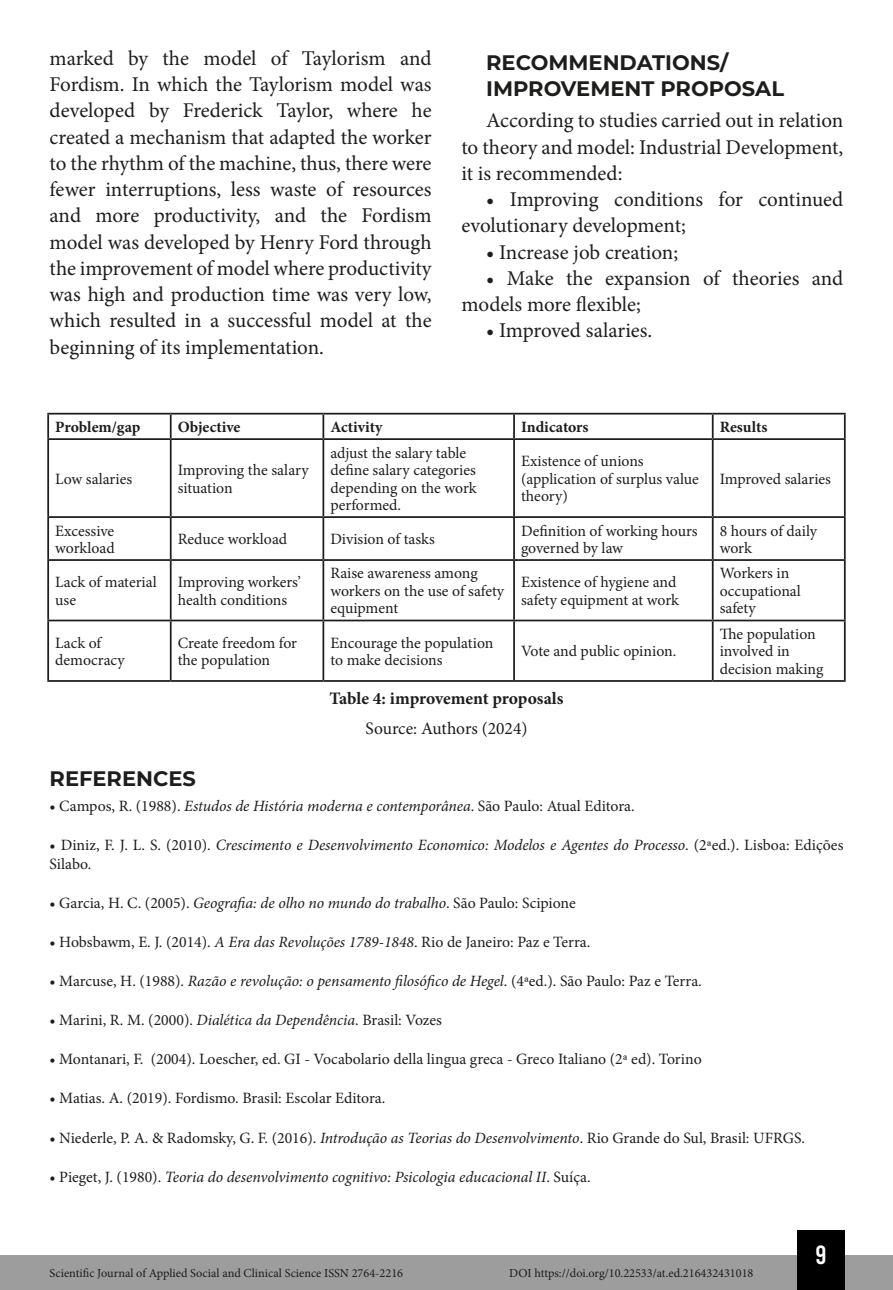
<style>
.page{position:relative;width:893px;height:1290px;background:#fff}
.page>*{position:absolute;margin:0;border:0;box-sizing:border-box;transform-origin:0 0}
.t1{font:26.25px "Bebas Kai";color:#fff}
.t2{font:21px/26.2px "Minion Pro";letter-spacing:-.005em;color:#1d1d1b;text-align:justify}
.t3{font:700 21px/26.2px "Montserrat";color:#1d1d1b}
.t4{font:700 17.5px "Minion Pro";letter-spacing:-.005em;color:#1d1d1b}
.t5{font:17.5px "Minion Pro";color:#1d1d1b}
.t6{font:15.75px/17.5px "Minion Pro";color:#1d1d1b}
.t7{font:italic 15.75px/19.2px "Minion Pro";letter-spacing:-.005em;color:#1d1d1b}
.t8{font:700 15.75px "Minion Pro";letter-spacing:-.005em;color:#1d1d1b}
.t9{font:12.25px "Minion Pro";color:#1d1d1b}
.s1{font-style:italic}
.s2{font-style:normal}
</style>
<div class="page">
<div style="left:0;top:1255px;width:893px;height:35px;background:#9d9d9d"></div>
<div style="left:797px;top:1230px;width:48px;height:60px;background:#000"></div>
<hr style="left:47px;top:413px;width:124px;height:1px;background:#1d1d1b">
<hr style="left:47px;top:414px;width:2px;height:24px;background:#1d1d1b">
<hr style="left:171px;top:413px;width:152px;height:1px;background:#1d1d1b">
<hr style="left:170px;top:414px;width:2px;height:24px;background:#1d1d1b">
<hr style="left:323px;top:413px;width:191px;height:1px;background:#1d1d1b">
<hr style="left:322px;top:414px;width:2px;height:24px;background:#1d1d1b">
<hr style="left:514px;top:413px;width:199px;height:1px;background:#1d1d1b">
<hr style="left:513px;top:414px;width:2px;height:24px;background:#1d1d1b">
<hr style="left:713px;top:413px;width:133px;height:1px;background:#1d1d1b">
<hr style="left:712px;top:414px;width:2px;height:24px;background:#1d1d1b">
<hr style="left:844px;top:414px;width:2px;height:24px;background:#1d1d1b">
<hr style="left:47px;top:438px;width:124px;height:2px;background:#1d1d1b">
<hr style="left:47px;top:440px;width:2px;height:76px;background:#1d1d1b">
<hr style="left:171px;top:438px;width:152px;height:2px;background:#1d1d1b">
<hr style="left:170px;top:440px;width:2px;height:76px;background:#1d1d1b">
<hr style="left:323px;top:438px;width:191px;height:2px;background:#1d1d1b">
<hr style="left:322px;top:440px;width:2px;height:76px;background:#1d1d1b">
<hr style="left:514px;top:438px;width:199px;height:2px;background:#1d1d1b">
<hr style="left:513px;top:440px;width:2px;height:76px;background:#1d1d1b">
<hr style="left:713px;top:438px;width:133px;height:2px;background:#1d1d1b">
<hr style="left:712px;top:440px;width:2px;height:76px;background:#1d1d1b">
<hr style="left:844px;top:440px;width:2px;height:76px;background:#1d1d1b">
<hr style="left:47px;top:516px;width:124px;height:2px;background:#1d1d1b">
<hr style="left:47px;top:518px;width:2px;height:41px;background:#1d1d1b">
<hr style="left:171px;top:516px;width:152px;height:2px;background:#1d1d1b">
<hr style="left:170px;top:518px;width:2px;height:41px;background:#1d1d1b">
<hr style="left:323px;top:516px;width:191px;height:2px;background:#1d1d1b">
<hr style="left:322px;top:518px;width:2px;height:41px;background:#1d1d1b">
<hr style="left:514px;top:516px;width:199px;height:2px;background:#1d1d1b">
<hr style="left:513px;top:518px;width:2px;height:41px;background:#1d1d1b">
<hr style="left:713px;top:516px;width:133px;height:2px;background:#1d1d1b">
<hr style="left:712px;top:518px;width:2px;height:41px;background:#1d1d1b">
<hr style="left:844px;top:518px;width:2px;height:41px;background:#1d1d1b">
<hr style="left:47px;top:559px;width:124px;height:2px;background:#1d1d1b">
<hr style="left:47px;top:561px;width:2px;height:59px;background:#1d1d1b">
<hr style="left:171px;top:559px;width:152px;height:2px;background:#1d1d1b">
<hr style="left:170px;top:561px;width:2px;height:59px;background:#1d1d1b">
<hr style="left:323px;top:559px;width:191px;height:2px;background:#1d1d1b">
<hr style="left:322px;top:561px;width:2px;height:59px;background:#1d1d1b">
<hr style="left:514px;top:559px;width:199px;height:2px;background:#1d1d1b">
<hr style="left:513px;top:561px;width:2px;height:59px;background:#1d1d1b">
<hr style="left:713px;top:559px;width:133px;height:2px;background:#1d1d1b">
<hr style="left:712px;top:561px;width:2px;height:59px;background:#1d1d1b">
<hr style="left:844px;top:561px;width:2px;height:59px;background:#1d1d1b">
<hr style="left:47px;top:620px;width:124px;height:1px;background:#1d1d1b">
<hr style="left:47px;top:621px;width:2px;height:59px;background:#1d1d1b">
<hr style="left:171px;top:620px;width:152px;height:1px;background:#1d1d1b">
<hr style="left:170px;top:621px;width:2px;height:59px;background:#1d1d1b">
<hr style="left:323px;top:620px;width:191px;height:1px;background:#1d1d1b">
<hr style="left:322px;top:621px;width:2px;height:59px;background:#1d1d1b">
<hr style="left:514px;top:620px;width:199px;height:1px;background:#1d1d1b">
<hr style="left:513px;top:621px;width:2px;height:59px;background:#1d1d1b">
<hr style="left:713px;top:620px;width:133px;height:1px;background:#1d1d1b">
<hr style="left:712px;top:621px;width:2px;height:59px;background:#1d1d1b">
<hr style="left:844px;top:621px;width:2px;height:59px;background:#1d1d1b">
<hr style="left:47px;top:680px;width:124px;height:2px;background:#1d1d1b">
<hr style="left:171px;top:680px;width:152px;height:2px;background:#1d1d1b">
<hr style="left:323px;top:680px;width:191px;height:2px;background:#1d1d1b">
<hr style="left:514px;top:680px;width:199px;height:2px;background:#1d1d1b">
<hr style="left:713px;top:680px;width:133px;height:2px;background:#1d1d1b">
<p class="t2" style="left:50px;top:45px;width:384px">marked by the model of Taylorism and Fordism. In which the Taylorism model was developed by Frederick Taylor, where he created a mechanism that adapted the worker to the rhythm of the machine, thus, there were fewer interruptions, less waste of resources and more productivity, and the Fordism model was developed by Henry Ford through the improvement of model where productivity was high and production time was very low, which resulted in a successful model at the beginning of its implementation.</p>
<h2 class="t3" style="left:486px;top:48px;width:299px">RECOMMENDATIONS/<br>IMPROVEMENT PROPOSAL</h2>
<h2 class="t2" style="left:461px;top:108px;width:384px;text-indent:25px">According to studies carried out in relation to theory and model: Industrial Development, it is recommended:</h2>
<h2 class="t2" style="left:461px;top:186px;width:383px;text-indent:25px">• Improving conditions for continued evolutionary development;</h2>
<h2 class="t2" style="left:486px;top:239px;width:194px">• Increase job creation;</h2>
<h2 class="t2" style="left:461px;top:265px;width:383px;text-indent:25px">• Make the expansion of theories and models more flexible;</h2>
<h2 class="t2" style="left:486px;top:318px;width:168px">• Improved salaries.</h2>
<p class="t8" style="left:55px;top:416px;width:87px">Problem/gap</p>
<p class="t8" style="left:178px;top:416px;width:64px">Objective</p>
<p class="t8" style="left:330px;top:416px;width:54px">Activity</p>
<p class="t8" style="left:521px;top:416px;width:69px">Indicators</p>
<p class="t8" style="left:720px;top:416px;width:49px">Results</p>
<p class="t6" style="left:55px;top:470px;width:79px">Low salaries</p>
<p class="t6" style="left:178px;top:461px;width:132px">Improving the salary situation</p>
<p class="t6" style="left:330px;top:444px;width:148px">adjust the salary table define salary categories depending on the work performed.</p>
<p class="t6" style="left:521px;top:453px;width:179px">Existence of unions (application of surplus value theory)</p>
<p class="t6" style="left:720px;top:470px;width:113px">Improved salaries</p>
<p class="t6" style="left:55px;top:522px;width:61px">Excessive workload</p>
<p class="t6" style="left:178px;top:530px;width:111px">Reduce workload</p>
<p class="t6" style="left:330px;top:530px;width:106px">Division of tasks</p>
<p class="t6" style="left:521px;top:522px;width:178px">Definition of working hours governed by law</p>
<p class="t6" style="left:720px;top:522px;width:99px">8 hours of daily work</p>
<p class="t6" style="left:55px;top:573px;width:103px">Lack of material use</p>
<p class="t6" style="left:178px;top:573px;width:125px">Improving workers’ health conditions</p>
<p class="t6" style="left:330px;top:565px;width:175px">Raise awareness among workers on the use of safety equipment</p>
<p class="t6" style="left:521px;top:573px;width:159px">Existence of hygiene and safety equipment at work</p>
<p class="t6" style="left:720px;top:565px;width:83px">Workers in occupational safety</p>
<p class="t6" style="left:55px;top:634px;width:71px">Lack of democracy</p>
<p class="t6" style="left:178px;top:634px;width:121px">Create freedom for the population</p>
<p class="t6" style="left:330px;top:634px;width:165px">Encourage the population to make decisions</p>
<p class="t6" style="left:521px;top:643px;width:157px">Vote and public opinion.</p>
<p class="t6" style="left:720px;top:625px;width:105px">The population involved in decision making</p>
<p class="t4" style="left:329px;top:686px;width:235px">Table 4: improvement proposals</p>
<p class="t5" style="left:365px;top:716px;width:164px">Source: Authors (2024)</p>
<h2 class="t3" style="left:50px;top:765px;width:148px">REFERENCES</h2>
<p class="t6" style="left:50px;top:797px;width:587px">• Campos, R. (1988). <span class="s1">Estudos de História moderna e contemporânea</span>. São Paulo: Atual Editora.</p>
<p class="t7" style="left:50px;top:835px;width:795px"><span class="s2">• Diniz, F. J. L. S. (2010).</span> Crescimento e Desenvolvimento Economico: Modelos e Agentes do Processo<span class="s2">. (2ªed.). Lisboa: Edições<br>Silabo.</span></p>
<p class="t6" style="left:50px;top:894px;width:528px">• Garcia, H. C. (2005). <span class="s1">Geografia: de olho no mundo do trabalho</span>. São Paulo: Scipione</p>
<p class="t6" style="left:50px;top:933px;width:542px">• Hobsbawm, E. J. (2014). <span class="s1">A Era das Revoluções 1789-1848</span>. Rio de Janeiro: Paz e Terra.</p>
<p class="t6" style="left:50px;top:972px;width:654px">• Marcuse, H. (1988). <span class="s1">Razão e revolução: o pensamento filosófico de Hegel</span>. (4ªed.). São Paulo: Paz e Terra.</p>
<p class="t6" style="left:50px;top:1011px;width:394px">• Marini, R. M. (2000). <span class="s1">Dialética da Dependência</span>. Brasil: Vozes</p>
<p class="t6" style="left:50px;top:1050px;width:654px">• Montanari, F. (2004). Loescher, ed. GI - Vocabolario della lingua greca - Greco Italiano (2ª ed). Torino</p>
<p class="t6" style="left:50px;top:1090px;width:337px">• Matias. A. (2019). Fordismo. Brasil: Escolar Editora.</p>
<p class="t6" style="left:50px;top:1129px;width:757px">• Niederle, P. A. &amp; Radomsky, G. F. (2016). <span class="s1">Introdução as Teorias do Desenvolvimento</span>. Rio Grande do Sul, Brasil: UFRGS.</p>
<p class="t7" style="left:50px;top:1167px;width:542px"><span class="s2">• Pieget, J. (1980).</span> Teoria do desenvolvimento cognitivo: Psicologia educacional II<span class="s2">. Suíça.</span></p>
<p class="t9" style="left:50px;top:1265px;width:355px">Scientific Journal of Applied Social and Clinical Science ISSN 2764-2216</p>
<p class="t9" style="left:509px;top:1265px;width:246px">DOI https://doi.org/10.22533/at.ed.216432431018</p>
<h1 class="t1" style="left:815px;top:1241px;width:13px">9</h1>
</div>
